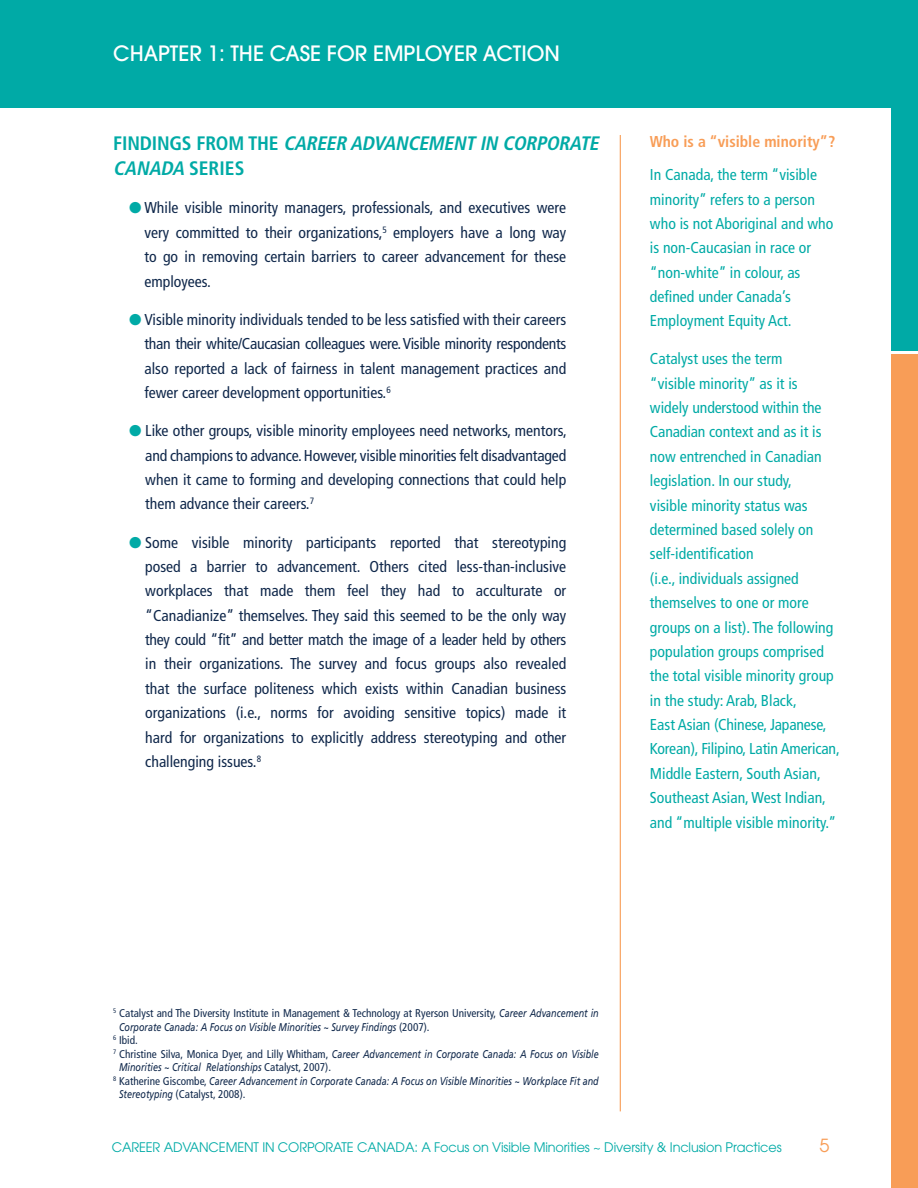
<style>
.page{position:relative;width:918px;height:1188px;background:#fff}
.page>*{position:absolute;margin:0;border:0;box-sizing:border-box;transform-origin:0 0}
.t1{font:500 21px "Avant Garde";color:#fff}
.t2{font:italic 700 condensed 19.5px/25.5px "Frutiger";color:#00aaa6}
.t3{font:18px "Avant Garde";color:#f89d57}
.t4{font:condensed 15.75px/24.5px "Frutiger";color:#10284b;text-align:justify}
.t5{font:condensed 15.75px/24.5px "Frutiger";color:#00aaa6}
.t6{font:700 condensed 15.75px "Frutiger";color:#f89d57}
.t7{font:13.2px "Avant Garde";letter-spacing:-.01em;color:#00aaa6}
.t8{font:italic 11.25px "Frutiger";color:#10284b;scale:.8 1}
.t9{font:condensed 11.25px "Frutiger";color:#10284b}
.s1{font-style:normal}
.s2{color:#00aaa6}
.s3{font-style:italic;font-stretch:normal}
.s4{font-style:normal;font-stretch:condensed}
</style>
<div class="page">
<div style="left:0;top:0;width:918px;height:108px;background:#00aaa6"></div>
<div style="left:891px;top:355px;width:27px;height:833px;background:#f89d57"></div>
<div style="left:891px;top:0;width:27px;height:351px;background:#00aaa6"></div>
<hr style="left:620px;top:135px;width:1px;height:976px;background:#f89d57">
<h1 class="t1" style="left:113px;top:40px;width:43px">CHAPTER</h1>
<h1 class="t1" style="left:208px;top:40px;width:91px">1: THE CASE</h1>
<h1 class="t1" style="left:327px;top:40px;width:61px">FOR EMPLO</h1>
<h1 class="t1" style="left:442px;top:40px;width:84px">YER ACTION</h1>
<p class="t2" style="left:113px;top:130px;width:491px"><span class="s1">F I N D I N G S F R O M T H E</span> CAREER ADVANCEMENT IN CORPORATE<br>CANADA <span class="s1">SERIES</span></p>
<p class="t4" style="left:144px;top:196px;width:423px;text-indent:-15px"><span class="s2">●</span> While visible minority managers, professionals, and executives were very committed to their organizations,<sup>5</sup> employers have a long way to go in removing certain barriers to career advancement for these employees.</p>
<p class="t4" style="left:144px;top:307px;width:423px;text-indent:-15px"><span class="s2">●</span> Visible minority individuals tended to be less satisfied with their careers than their white/Caucasian colleagues were.Visible minority respondents also reported a lack of fairness in talent management practices and fewer career development opportunities.<sup>6</sup></p>
<p class="t4" style="left:145px;top:419px;width:423px;text-indent:-16px"><span class="s2">●</span> Like other groups, visible minority employees need networks, mentors, and champions to advance. However, visible minorities felt disadvantaged when it came to forming and developing connections that could help them advance their careers.<sup>7</sup></p>
<p class="t4" style="left:145px;top:530px;width:423px;text-indent:-16px"><span class="s2">●</span> Some visible minority participants reported that stereotyping posed a barrier to advancement. Others cited less-than-inclusive workplaces that made them feel they had to acculturate or “Canadianize” themselves. They said this seemed to be the only way they could “fit” and better match the image of a leader held by others in their organizations. The survey and focus groups also revealed that the surface politeness which exists within Canadian business organizations (i.e., norms for avoiding sensitive topics) made it hard for organizations to explicitly address stereotyping and other challenging issues.<sup>8</sup></p>
<p class="t6" style="left:650px;top:132px;width:187px">Who is a “visible minority”?</p>
<p class="t5" style="left:650px;top:163px;width:185px">In Canada, the term “visible minority” refers to a person who is not Aboriginal and who is non-Caucasian in race or “non-white” in colour, as defined under Canada’s<br>Employment Equity Act.</p>
<p class="t5" style="left:650px;top:347px;width:191px">Catalyst uses the term<br>“visible minority” as it is widely understood within the<br>Canadian context and as it is now entrenched in Canadian legislation. In our study,<br>visible minority status was determined based solely on self-identification<br>(i.e., individuals assigned themselves to one or more groups on a list). The following population groups comprised the total visible minority group in the study: Arab, Black,<br>East Asian (Chinese, Japanese,<br>Korean), Filipino, Latin American,<br>Middle Eastern, South Asian,<br>Southeast Asian, West Indian, and “multiple visible minority.”</p>
<p class="t9" style="left:113px;top:1007px;width:487px"><sup>5</sup> Catalyst and the Diversity Institute in Management &amp; Technology at Ryerson University, <span class="s3">Career Advancement in</span></p>
<p class="t8" style="left:119px;top:1020px;width:390px">Corporate Canada: A Focus on Visible Minorities ~ Survey Findings <span class="s4">(2007).</span></p>
<p class="t9" style="left:113px;top:1034px;width:26px"><sup>6</sup> Ibid.</p>
<p class="t8" style="left:113px;top:1047px;width:608px"><sup>7</sup> <span class="s4">Christine Silva, Monica Dyer, and Lilly Whitham,</span> Career Advancement in Corporate Canada: A Focus on Visible</p>
<p class="t8" style="left:119px;top:1061px;width:266px">Minorities ~ Critical Relationships <span class="s4">Catalyst, 2007).</span></p>
<p class="t8" style="left:113px;top:1074px;width:608px"><sup>8</sup> <span class="s4">Katherine Giscombe,</span> Career Advancement in Corporate Canada: A Focus on Visible Minorities ~ Workplace Fit and</p>
<p class="t9" style="left:119px;top:1088px;width:128px"><span class="s3">Stereotyping</span> (Catalyst, 2008).</p>
<p class="t7" style="left:112px;top:1139px;width:672px">CAREER ADVANCEMENT IN CORPORATE CANADA: A Focus on Visible Minorities ~ Diversity &amp; Inclusion Practices</p>
<p class="t3" style="left:820px;top:1135px;width:11px">5</p>
</div>
